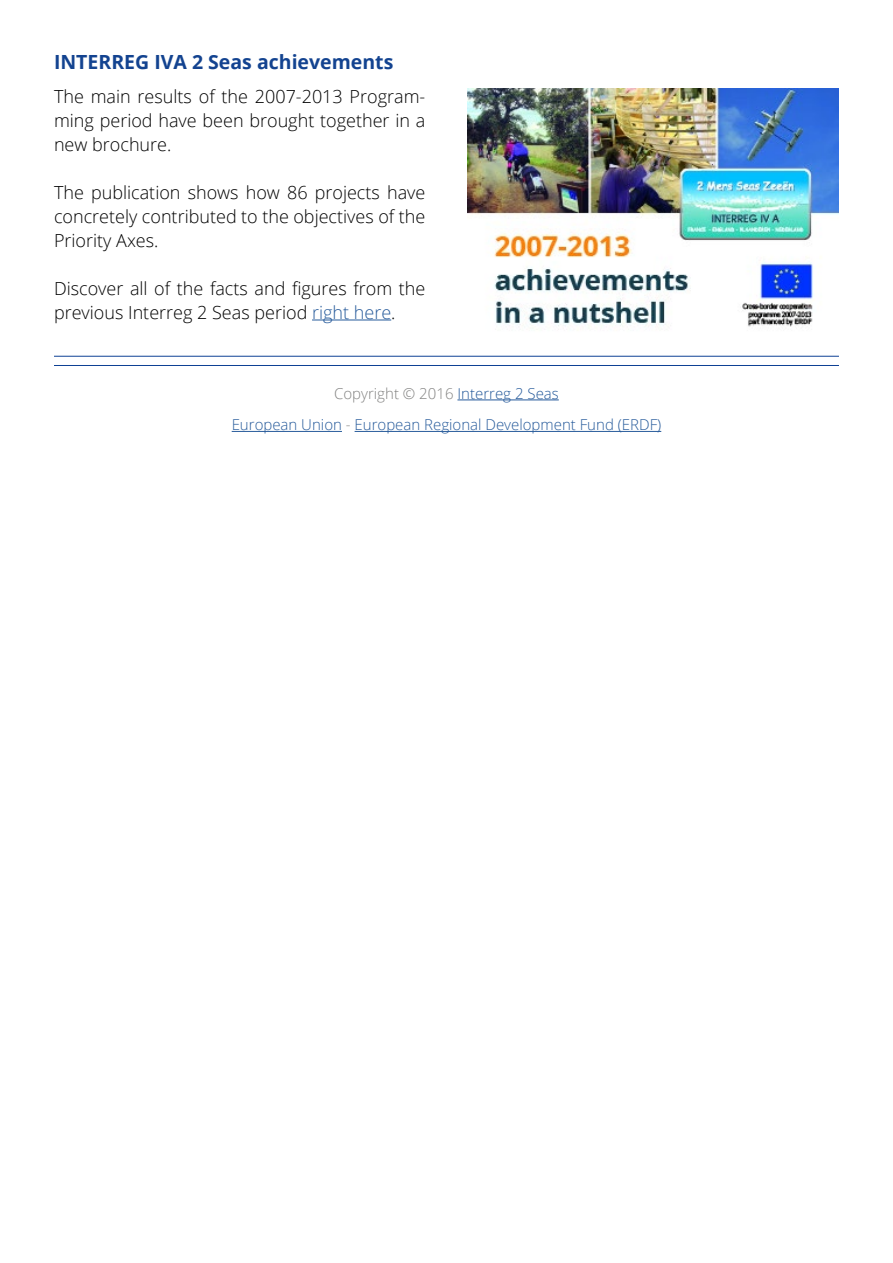
<style>
.page{position:relative;width:893px;height:1263px;background:#fff}
.page>*{position:absolute;margin:0;border:0;box-sizing:border-box;transform-origin:0 0}
.t1{font:700 19.5px "Open Sans";color:#134390}
.t2{font:300 18px/24px "Open Sans";color:#000;text-align:justify}
.t3{font:300 15px/31.5px "Open Sans";color:#275b9b;text-align:center}
.s1{color:#275b9b}
.s2{color:#838382}
</style>
<div class="page">
<hr style="left:312px;top:320px;width:79px;height:1px;background:#275b9b">
<hr style="left:54px;top:365px;width:785px;height:1px;background:#0e4194">
<hr style="left:54px;top:356px;width:785px;height:1px;background:#0e4194">
<hr style="left:457px;top:400px;width:102px;height:1px;background:#275b9b">
<hr style="left:232px;top:431px;width:110px;height:1px;background:#275b9b">
<hr style="left:355px;top:431px;width:306px;height:1px;background:#275b9b">
<img style="left:468px;top:89px;width:371px;height:241px">
<p class="t1" style="left:54px;top:48px;width:341px">INTERREG IVA 2 Seas achievements</p>
<p class="t2" style="left:54px;top:84px;width:373px">The main results of the 2007-2013 Program&shy;ming period have been brought together in a new brochure.</p>
<p class="t2" style="left:54px;top:180px;width:373px">The publication shows how 86 projects have concretely contributed to the objectives of the Priority Axes.</p>
<p class="t2" style="left:54px;top:276px;width:373px">Discover all of the facts and figures from the previous Interreg 2 Seas period <span class="s1">right here</span>.</p>
<p class="t3" style="left:232px;top:377px;width:431px"><span class="s2">Copyright © 2016</span> Interreg 2 Seas<br>European Union <span class="s2">-</span> European Regional Development Fund (ERDF)</p>
</div>
